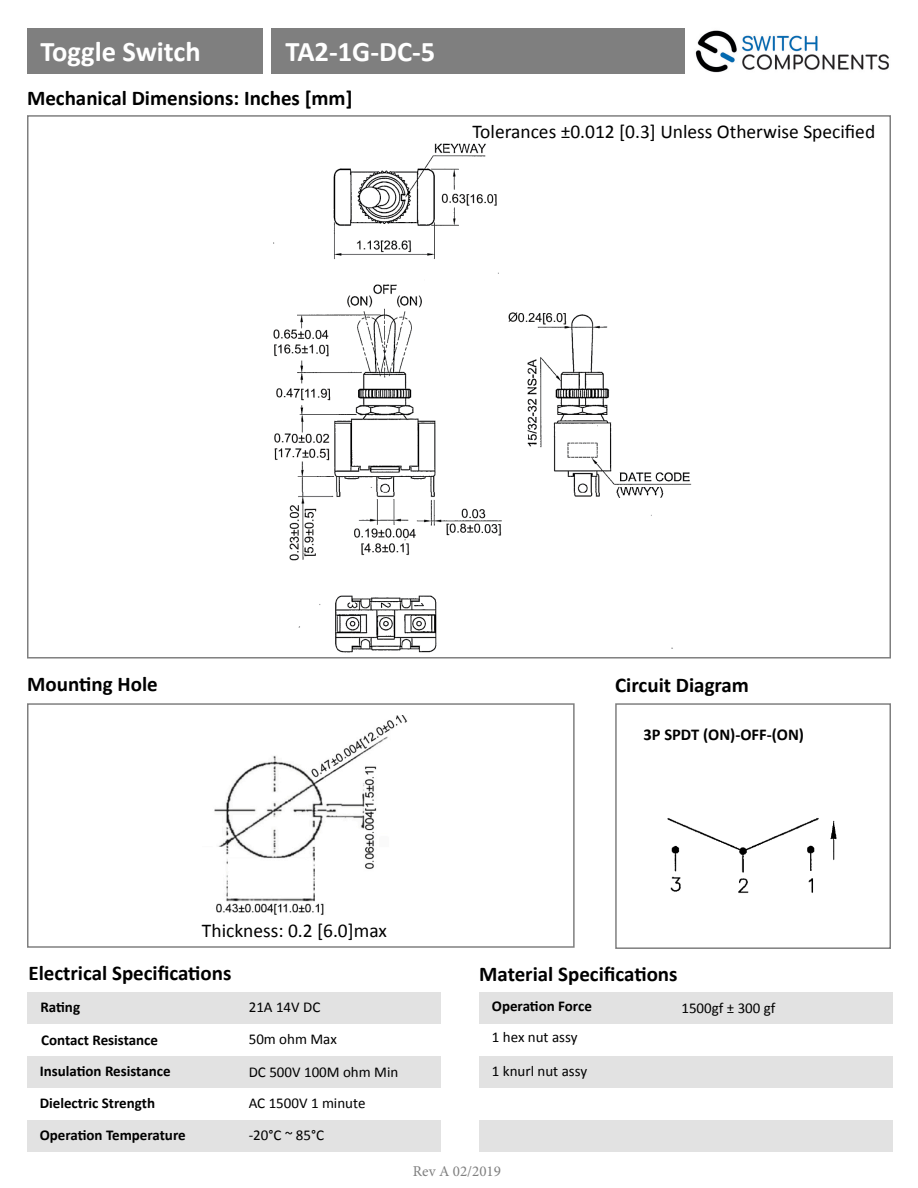
<style>
.page{position:relative;width:918px;height:1188px;background:#fff}
.page>*{position:absolute;margin:0;border:0;box-sizing:border-box;transform-origin:0 0}
.t1{font:700 28.5px "Calibri";color:#fff}
.t2{font:700 21px "Calibri";color:#000}
.t3{font:19.5px "Calibri";color:#000}
.t4{font:700 16.5px "Calibri";color:#000}
.t5{font:700 15px "Calibri";color:#000}
.t6{font:15px "Calibri";color:#000}
.t7{font:15px "Minion Pro";color:#7f7f7f}
</style>
<div class="page">
<img style="left:695px;top:30px;width:194px;height:43px">
<div style="left:27px;top:29px;width:236px;height:45px;background:#7f7f7f"></div>
<div style="left:27px;top:703px;width:548px;height:245px;border:2px solid #7f7f7f"></div>
<div style="left:615px;top:703px;width:276px;height:246px;border:2px solid #7f7f7f"></div>
<div style="left:27px;top:992px;width:414px;height:31px;background:#e2e2e2"></div>
<div style="left:479px;top:992px;width:414px;height:31px;background:#e2e2e2"></div>
<div style="left:27px;top:1056px;width:414px;height:32px;background:#e2e2e2"></div>
<div style="left:479px;top:1056px;width:414px;height:32px;background:#e2e2e2"></div>
<div style="left:27px;top:1120px;width:414px;height:32px;background:#e2e2e2"></div>
<div style="left:479px;top:1120px;width:414px;height:32px;background:#e2e2e2"></div>
<div style="left:271px;top:28px;width:414px;height:46px;background:#7f7f7f"></div>
<img style="left:214px;top:716px;width:194px;height:199px">
<img style="left:667px;top:818px;width:170px;height:75px">
<img style="left:273px;top:143px;width:419px;height:510px">
<div style="left:460px;top:233px;width:18px;height:23px;background:#fff"></div>
<p class="t1" style="left:40px;top:31px;width:162px">Toggle Switch</p>
<p class="t1" style="left:286px;top:31px;width:151px">TA2-1G-DC-5</p>
<p class="t2" style="left:27px;top:83px;width:327px">Mechanical Dimensions: Inches [mm]</p>
<p class="t3" style="left:472px;top:119px;width:404px">Tolerances ±0.012 [0.3] Unless Otherwise Specified</p>
<p class="t2" style="left:27px;top:669px;width:132px">Mounting Hole</p>
<p class="t2" style="left:615px;top:671px;width:135px">Circuit Diagram</p>
<p class="t3" style="left:202px;top:919px;width:187px">Thickness: 0.2 [6.0]max</p>
<p class="t4" style="left:644px;top:722px;width:162px">3P SPDT (ON)-OFF-(ON)</p>
<p class="t2" style="left:28px;top:958px;width:205px">Electrical Specifications</p>
<p class="t2" style="left:479px;top:959px;width:200px">Material Specifications</p>
<p class="t5" style="left:492px;top:996px;width:101px">Operation Force</p>
<p class="t5" style="left:40px;top:996px;width:41px">Rating</p>
<p class="t5" style="left:41px;top:1029px;width:118px">Contact Resistance</p>
<p class="t6" style="left:492px;top:1028px;width:87px">1 hex nut assy</p>
<p class="t6" style="left:492px;top:1062px;width:97px">1 knurl nut assy</p>
<p class="t6" style="left:249px;top:998px;width:73px">21A 14V DC</p>
<p class="t6" style="left:681px;top:999px;width:96px">1500gf ± 300 gf</p>
<p class="t6" style="left:249px;top:1030px;width:90px">50m ohm Max</p>
<p class="t5" style="left:40px;top:1061px;width:132px">Insulation Resistance</p>
<p class="t5" style="left:40px;top:1093px;width:117px">Dielectric Strength</p>
<p class="t5" style="left:40px;top:1125px;width:148px">Operation Temperature</p>
<p class="t6" style="left:249px;top:1062px;width:151px">DC 500V 100M ohm Min</p>
<p class="t6" style="left:249px;top:1094px;width:118px">AC 1500V 1 minute</p>
<p class="t6" style="left:249px;top:1126px;width:77px">-20°C ~ 85°C</p>
<p class="t7" style="left:413px;top:1162px;width:90px">Rev A 02/2019</p>
</div>
